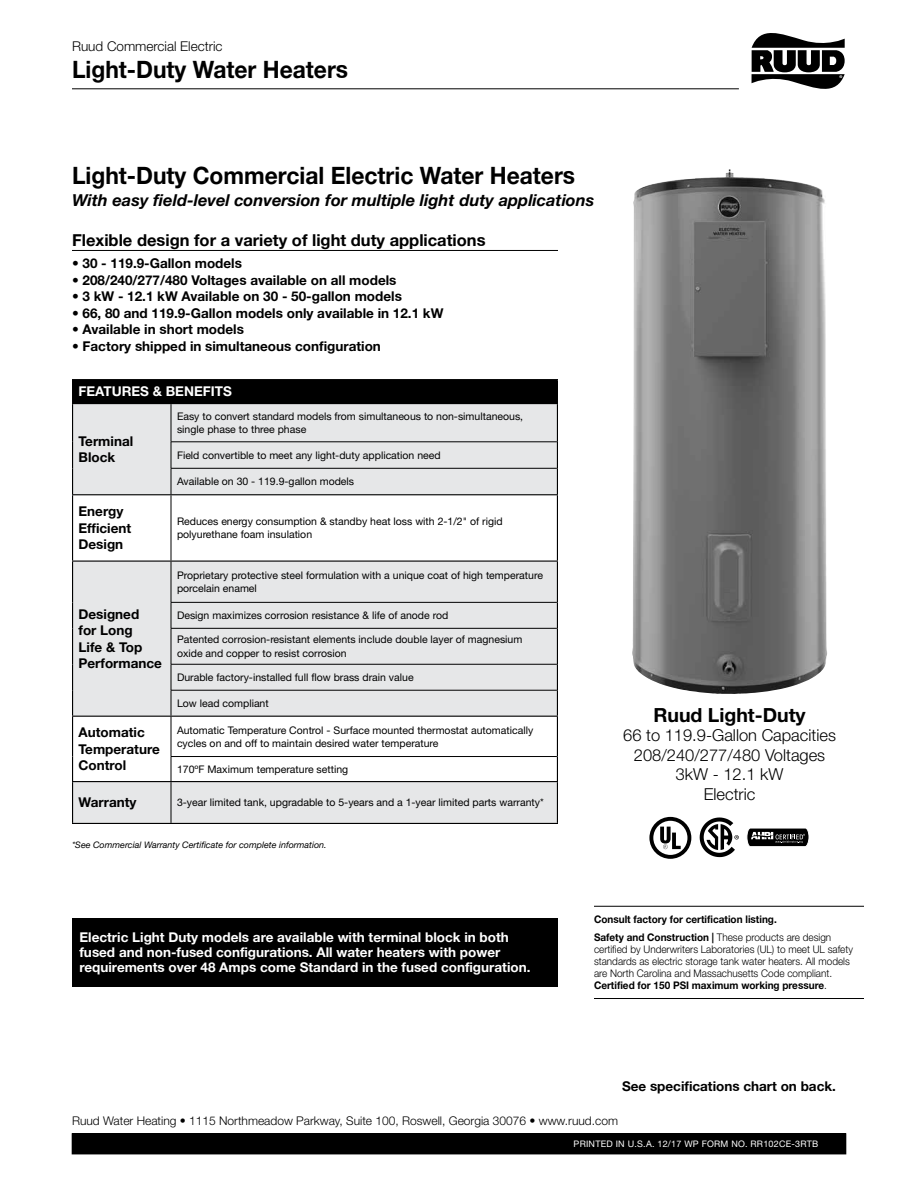
<style>
.page{position:relative;width:918px;height:1188px;background:#fff}
.page>*{position:absolute;margin:0;border:0;box-sizing:border-box;transform-origin:0 0}
.t1{font:700 24px "Rheem Sans";color:#000;scale:.95 1}
.t2{font:700 19.5px "Rheem Sans";color:#000}
.t3{font:300 16.5px/19.5px "Rheem Sans";color:#000;text-align:center}
.t4{font:italic 700 16.5px "Rheem Sans";color:#000}
.t5{font:700 16.5px "Rheem Sans";color:#000}
.t6{font:700 13.5px/16.5px "Rheem Sans";color:#000}
.t7{font:700 13.5px/15px "Rheem Sans";color:#fff}
.t8{font:300 13.5px "Rheem Sans";color:#000}
.t9{font:300 12px "Rheem Sans";color:#000}
.t10{font:10.5px/13.5px "Rheem Sans";color:#000}
.t11{font:300 10.5px/12px "Rheem Sans";color:#000;scale:.95 1}
.t12{font:700 10.5px/18px "Rheem Sans";color:#000;scale:.95 1}
.t13{font:italic 9px "Rheem Sans";color:#000}
.t14{font:9px "Rheem Sans";letter-spacing:.025em;color:#fff}
.s1{font-weight:300}
.s2{font-weight:700}
</style>
<div class="page">
<img style="left:632px;top:169px;width:195px;height:525px">
<svg style="left:649px;top:817px;width:42px;height:42px"></svg>
<svg style="left:700px;top:817px;width:39px;height:40px"></svg>
<svg style="left:747px;top:828px;width:62px;height:19px"></svg>
<div style="left:72px;top:918px;width:486px;height:68px;background:#000"></div>
<div style="left:73px;top:380px;width:484px;height:24px;background:#000"></div>
<svg style="left:73px;top:404px;width:484px;height:419px;fill:#e6e7e8"></svg>
<hr style="left:171px;top:404px;width:1px;height:38px;background:#000">
<hr style="left:171px;top:442px;width:386px;height:1px;background:#000">
<hr style="left:171px;top:468px;width:386px;height:1px;background:#000">
<svg style="left:171px;top:442px;width:1px;height:52px"></svg>
<hr style="left:171px;top:495px;width:1px;height:66px;background:#000">
<hr style="left:171px;top:562px;width:1px;height:40px;background:#000">
<hr style="left:171px;top:602px;width:386px;height:1px;background:#000">
<svg style="left:171px;top:603px;width:1px;height:25px"></svg>
<hr style="left:171px;top:628px;width:386px;height:1px;background:#000">
<hr style="left:171px;top:629px;width:1px;height:35px;background:#000">
<svg style="left:171px;top:665px;width:1px;height:51px"></svg>
<svg style="left:171px;top:757px;width:1px;height:24px"></svg>
<hr style="left:171px;top:782px;width:1px;height:41px;background:#000">
<hr style="left:72px;top:494px;width:99px;height:1px;background:#000">
<hr style="left:171px;top:494px;width:387px;height:1px;background:#000">
<hr style="left:72px;top:561px;width:99px;height:1px;background:#000">
<hr style="left:171px;top:561px;width:387px;height:1px;background:#000">
<hr style="left:171px;top:717px;width:1px;height:39px;background:#000">
<hr style="left:72px;top:403px;width:99px;height:1px;background:#000">
<hr style="left:72px;top:716px;width:99px;height:1px;background:#000">
<hr style="left:171px;top:403px;width:387px;height:1px;background:#000">
<hr style="left:171px;top:716px;width:387px;height:1px;background:#000">
<hr style="left:72px;top:781px;width:99px;height:1px;background:#000">
<hr style="left:171px;top:781px;width:387px;height:1px;background:#000">
<hr style="left:72px;top:379px;width:99px;height:1px;background:#000">
<svg style="left:72px;top:380px;width:1px;height:23px"></svg>
<hr style="left:171px;top:379px;width:387px;height:1px;background:#000">
<svg style="left:557px;top:380px;width:1px;height:23px"></svg>
<hr style="left:72px;top:404px;width:1px;height:38px;background:#000">
<svg style="left:72px;top:442px;width:1px;height:52px"></svg>
<hr style="left:557px;top:404px;width:1px;height:38px;background:#000">
<svg style="left:557px;top:442px;width:1px;height:52px"></svg>
<hr style="left:72px;top:495px;width:1px;height:66px;background:#000">
<hr style="left:557px;top:495px;width:1px;height:66px;background:#000">
<hr style="left:72px;top:562px;width:1px;height:40px;background:#000">
<svg style="left:72px;top:602px;width:1px;height:26px"></svg>
<hr style="left:72px;top:628px;width:1px;height:36px;background:#000">
<svg style="left:72px;top:664px;width:1px;height:52px"></svg>
<hr style="left:557px;top:562px;width:1px;height:40px;background:#000">
<svg style="left:557px;top:602px;width:1px;height:26px"></svg>
<hr style="left:557px;top:628px;width:1px;height:36px;background:#000">
<svg style="left:557px;top:664px;width:1px;height:52px"></svg>
<hr style="left:72px;top:717px;width:1px;height:40px;background:#000">
<hr style="left:557px;top:717px;width:1px;height:40px;background:#000">
<svg style="left:72px;top:757px;width:1px;height:24px"></svg>
<svg style="left:557px;top:757px;width:1px;height:24px"></svg>
<hr style="left:72px;top:782px;width:1px;height:41px;background:#000">
<hr style="left:557px;top:782px;width:1px;height:41px;background:#000">
<hr style="left:72px;top:823px;width:99px;height:1px;background:#000">
<hr style="left:171px;top:823px;width:387px;height:1px;background:#000">
<hr style="left:171px;top:756px;width:386px;height:1px;background:#000">
<hr style="left:171px;top:664px;width:386px;height:1px;background:#000">
<hr style="left:171px;top:690px;width:386px;height:1px;background:#000">
<hr style="left:72px;top:250px;width:486px;height:1px;background:#000">
<hr style="left:594px;top:906px;width:270px;height:1px;background:#000">
<hr style="left:594px;top:998px;width:270px;height:1px;background:#000">
<hr style="left:72px;top:88px;width:667px;height:1px;background:#000">
<svg style="left:751px;top:33px;width:94px;height:56px"></svg>
<div style="left:72px;top:1134px;width:774px;height:20px;background:#000"></div>
<p class="t8" style="left:72px;top:38px;width:152px">Ruud Commercial Electric</p>
<h1 class="t1" style="left:72px;top:55px;width:292px">Light-Duty Water Heaters</h1>
<h1 class="t1" style="left:72px;top:160px;width:531px">Light-Duty Commercial Electric Water Heaters</h1>
<h3 class="t4" style="left:72px;top:190px;width:524px">With easy field-level conversion for multiple light duty applications</h3>
<h3 class="t5" style="left:72px;top:229px;width:415px">Flexible design for a variety of light duty applications</h3>
<p class="t6" style="left:72px;top:255px;width:171px">• 30 - 119.9-Gallon models</p>
<p class="t6" style="left:72px;top:271px;width:326px">• 208/240/277/480 Voltages available on all models</p>
<p class="t6" style="left:72px;top:288px;width:331px">• 3 kW - 12.1 kW Available on 30 - 50-gallon models</p>
<p class="t6" style="left:72px;top:304px;width:373px">• 66, 80 and 119.9-Gallon models only available in 12.1 kW</p>
<p class="t6" style="left:72px;top:321px;width:173px">• Available in short models</p>
<p class="t6" style="left:72px;top:337px;width:310px">• Factory shipped in simultaneous configuration</p>
<p class="t7" style="left:79px;top:384px;width:155px">FEATURES &amp; BENEFITS</p>
<p class="t6" style="left:79px;top:432px;width:56px">Terminal<br>Block</p>
<p class="t10" style="left:177px;top:409px;width:348px">Easy to convert standard models from simultaneous to non-simultaneous, single phase to three phase</p>
<p class="t10" style="left:177px;top:448px;width:265px">Field convertible to meet any light-duty application need</p>
<p class="t10" style="left:177px;top:474px;width:179px">Available on 30 - 119.9-gallon models</p>
<p class="t6" style="left:79px;top:503px;width:54px">Energy<br>Efficient<br>Design</p>
<p class="t10" style="left:177px;top:514px;width:327px">Reduces energy consumption &amp; standby heat loss with 2-1/2" of rigid polyurethane foam insulation</p>
<p class="t6" style="left:79px;top:605px;width:85px">Designed<br>for Long<br>Life &amp; Top<br>Performance</p>
<p class="t10" style="left:177px;top:568px;width:368px">Proprietary protective steel formulation with a unique coat of high temperature porcelain enamel</p>
<p class="t10" style="left:177px;top:608px;width:273px">Design maximizes corrosion resistance &amp; life of anode rod</p>
<p class="t10" style="left:177px;top:633px;width:347px">Patented corrosion-resistant elements include double layer of magnesium oxide and copper to resist corrosion</p>
<p class="t10" style="left:177px;top:670px;width:238px">Durable factory-installed full flow brass drain value</p>
<p class="t10" style="left:177px;top:696px;width:93px">Low lead compliant</p>
<p class="t6" style="left:79px;top:724px;width:83px">Automatic<br>Temperature<br>Control</p>
<p class="t10" style="left:177px;top:723px;width:358px">Automatic Temperature Control - Surface mounted thermostat automatically cycles on and off to maintain desired water temperature</p>
<p class="t10" style="left:177px;top:762px;width:173px">170ºF Maximum temperature setting</p>
<p class="t6" style="left:79px;top:794px;width:60px">Warranty</p>
<p class="t10" style="left:177px;top:796px;width:368px">3-year limited tank, upgradable to 5-years and a 1-year limited parts warranty*</p>
<p class="t13" style="left:72px;top:839px;width:256px">*See Commercial Warranty Certificate for complete information.</p>
<p class="t7" style="left:80px;top:929px;width:452px">Electric Light Duty models are available with terminal block in both fused and non-fused configurations. All water heaters with power requirements over 48 Amps come Standard in the fused configuration.</p>
<h2 class="t2" style="left:653px;top:702px;width:154px">Ruud Light-Duty</h2>
<h3 class="t3" style="left:623px;top:725px;width:214px">66 to 119.9-Gallon Capacities<br>208/240/277/480 Voltages<br>3kW - 12.1 kW<br>Electric</h3>
<p class="t12" style="left:594px;top:910px;width:251px">Consult factory for certification listing.<br>Safety and Construction | <span class="s1">These products are design</span></p>
<p class="t11" style="left:594px;top:943px;width:274px">certified by Underwriters Laboratories (UL) to meet UL safety standards as electric storage tank water heaters. All models are North Carolina and Massachusetts Code compliant.<br><span class="s2">Certified for 150 PSI maximum working pressure</span>.</p>
<p class="t6" style="left:622px;top:1078px;width:215px">See specifications chart on back.</p>
<p class="t9" style="left:72px;top:1113px;width:548px">Ruud Water Heating • 1115 Northmeadow Parkway, Suite 100, Roswell, Georgia 30076 • www.ruud.com</p>
<p class="t14" style="left:574px;top:1138px;width:246px">PRINTED IN U.S.A. 12/17 WP FORM NO. RR102CE-3RTB</p>
</div>
